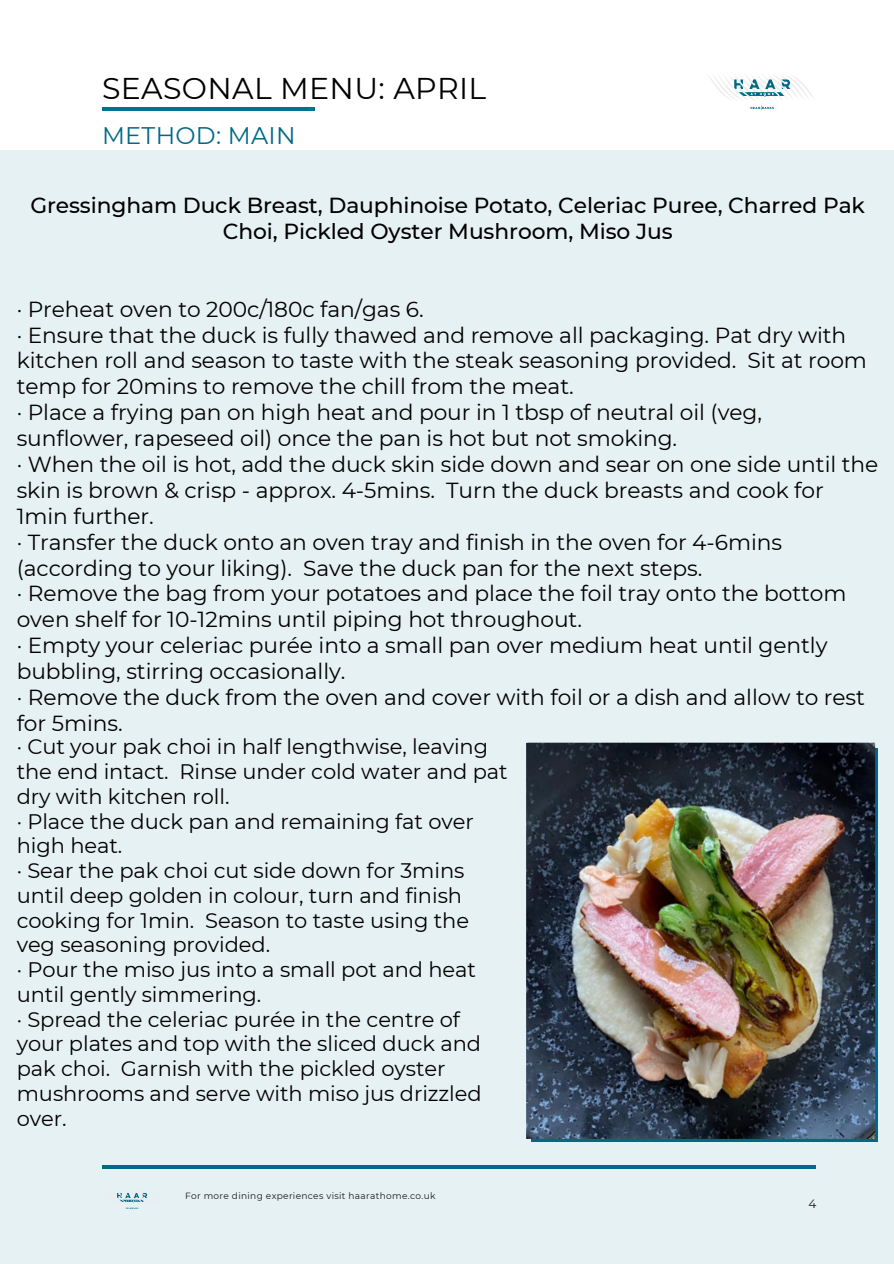
<style>
.page{position:relative;width:894px;height:1264px;background:#fff}
.page>*{position:absolute;margin:0;border:0;box-sizing:border-box;transform-origin:0 0}
.t1{font:30px "Montserrat";letter-spacing:.01em;color:#020000}
.t2{font:24px "Montserrat";letter-spacing:.01em;color:#006987}
.t3{font:21.75px/25.8px "Montserrat";letter-spacing:-.005em;color:#020000}
.t4{font:500 21.75px/25.8px "Montserrat";letter-spacing:-.005em;color:#020000;text-align:center}
.t5{font:21px/24.8px "Montserrat";letter-spacing:-.005em;color:#020000}
.t6{font:12px "Montserrat";color:#171615}
.t7{font:9px "Montserrat";letter-spacing:.035em;color:#171615}
</style>
<div class="page">
<div style="left:0;top:150px;width:893px;height:1113px;background:#e6f1f3"></div>
<hr style="left:102px;top:107px;width:213px;height:4px;background:#00738d">
<svg style="left:117px;top:1193px;width:30px;height:16px"></svg>
<hr style="left:102px;top:1165px;width:713px;height:3px;background:#006987">
<svg style="left:709px;top:75px;width:105px;height:35px"></svg>
<img style="left:526px;top:742px;width:348px;height:396px">
<p class="t1" style="left:102px;top:70px;width:385px">SEASONAL MENU: APRIL</p>
<h4 class="t2" style="left:102px;top:121px;width:195px">METHOD: MAIN</h4>
<p class="t4" style="left:30px;top:192px;width:835px">Gressingham Duck Breast, Dauphinoise Potato, Celeriac Puree, Charred Pak<br>Choi, Pickled Oyster Mushroom, Miso Jus</p>
<h2 class="t3" style="left:17px;top:296px;width:862px">· Preheat oven to 200c/180c fan/gas 6.<br>· Ensure that the duck is fully thawed and remove all packaging. Pat dry with kitchen roll and season to taste with the steak seasoning provided. Sit at room temp for 20mins to remove the chill from the meat.<br>· Place a frying pan on high heat and pour in 1 tbsp of neutral oil (veg, sunflower, rapeseed oil) once the pan is hot but not smoking.<br>· When the oil is hot, add the duck skin side down and sear on one side until the skin is brown &amp; crisp - approx. 4-5mins. Turn the duck breasts and cook for 1min further.<br>· Transfer the duck onto an oven tray and finish in the oven for 4-6mins (according to your liking). Save the duck pan for the next steps.<br>· Remove the bag from your potatoes and place the foil tray onto the bottom oven shelf for 10-12mins until piping hot throughout.<br>· Empty your celeriac purée into a small pan over medium heat until gently bubbling, stirring occasionally.<br>· Remove the duck from the oven and cover with foil or a dish and allow to rest for 5mins.</h2>
<p class="t5" style="left:17px;top:734px;width:492px">· Cut your pak choi in half lengthwise, leaving the end intact. Rinse under cold water and pat dry with kitchen roll.<br>· Place the duck pan and remaining fat over high heat.<br>· Sear the pak choi cut side down for 3mins until deep golden in colour, turn and finish cooking for 1min. Season to taste using the veg seasoning provided.<br>· Pour the miso jus into a small pot and heat until gently simmering.<br>· Spread the celeriac purée in the centre of your plates and top with the sliced duck and pak choi. Garnish with the pickled oyster mushrooms and serve with miso jus drizzled over.</p>
<h3 class="t7" style="left:185px;top:1190px;width:252px">For more dining experiences visit haarathome.co.uk</h3>
<h5 class="t6" style="left:808px;top:1196px;width:9px">4</h5>
</div>
